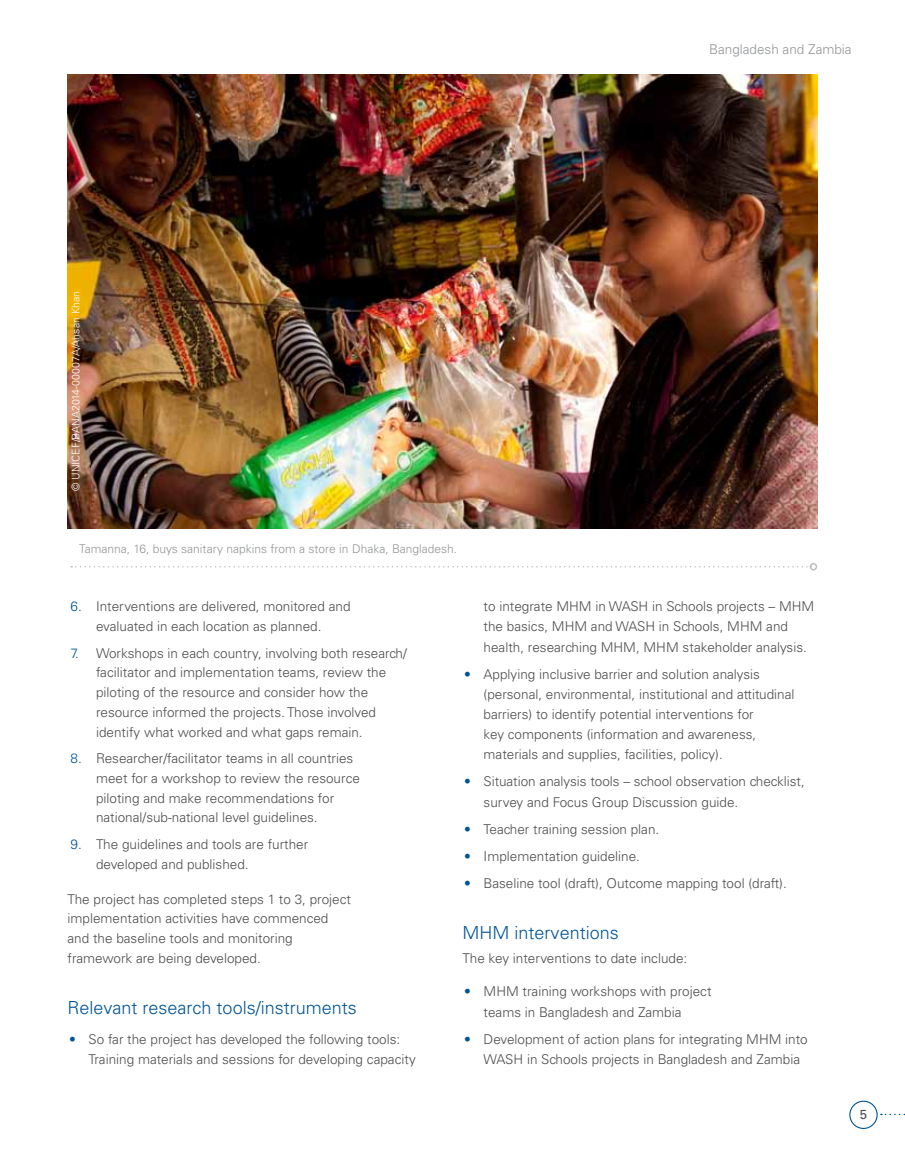
<style>
.page{position:relative;width:905px;height:1165px;background:#fff}
.page>*{position:absolute;margin:0;border:0;box-sizing:border-box;transform-origin:0 0}
.t1{font:300 18px "Univers";color:#005596}
.t2{font:300 13.5px/19.8px "Univers LT Std";color:#4d4d4f}
.t3{font:300 13.5px "Univers";color:#939598}
.t4{font:13.05px "Univers";color:#4d4d4f}
.t5{font:300 12px "Univers LT Std";color:#939598}
.t6{font:300 10.5px "Univers LT Std";color:#fff}
.s1{color:#005596}
</style>
<div class="page">
<div style="left:849px;top:1100px;width:28px;height:29px;border:1px solid #005596;border-radius:50%"></div>
<svg style="left:880px;top:1114px;width:25px;height:1px"></svg>
<img style="left:67px;top:74px;width:750px;height:454px">
<svg style="left:71px;top:566px;width:737px;height:1px"></svg>
<div style="left:809px;top:563px;width:8px;height:7px;border:2px solid #bcbec0;border-radius:50%"></div>
<p class="t3" style="left:709px;top:41px;width:144px">Bangladesh and Zambia</p>
<p class="t6" style="left:70px;top:491px;width:202px;rotate:-90deg">© UNICEF/BANA2014-00007A/Ahsan Khan</p>
<p class="t5" style="left:79px;top:541px;width:379px">Tamanna, 16, buys sanitary napkins from a store in Dhaka, Bangladesh.</p>
<p class="t2" style="left:70px;top:596px;width:281px;text-align:center"><span class="s1">6.</span> Interventions are delivered, monitored and evaluated in each location as planned.</p>
<p class="t2" style="left:96px;top:643px;width:312px;text-indent:-26px"><span class="s1">7.</span> Workshops in each country, involving both research/ facilitator and implementation teams, review the piloting of the resource and consider how the resource informed the projects. Those involved identify what worked and what gaps remain.</p>
<p class="t2" style="left:96px;top:748px;width:265px;text-indent:-26px"><span class="s1">8.</span> Researcher/facilitator teams in all countries meet for a workshop to review the resource piloting and make recommendations for national/sub-national level guidelines.</p>
<p class="t2" style="left:96px;top:834px;width:214px;text-indent:-26px"><span class="s1">9.</span> The guidelines and tools are further developed and published.</p>
<p class="t2" style="left:68px;top:889px;width:285px">The project has completed steps 1 to 3, project implementation activities have commenced and the baseline tools and monitoring framework are being developed.</p>
<h1 class="t1" style="left:68px;top:997px;width:291px">Relevant research tools/instruments</h1>
<p class="t2" style="left:88px;top:1029px;width:329px;text-indent:-19px"><span class="s1">•</span> So far the project has developed the following tools:<br>Training materials and sessions for developing capacity</p>
<p class="t2" style="left:483px;top:596px;width:332px;line-height:20.2px">to integrate MHM in WASH in Schools projects – MHM the basics, MHM and WASH in Schools, MHM and health, researching MHM, MHM stakeholder analysis.</p>
<p class="t2" style="left:483px;top:664px;width:312px;line-height:20.2px;text-indent:-19px"><span class="s1">•</span> Applying inclusive barrier and solution analysis (personal, environmental, institutional and attitudinal barriers) to identify potential interventions for<br>key components (information and awareness, materials and supplies, facilities, policy).</p>
<p class="t2" style="left:483px;top:771px;width:322px;line-height:20.2px;text-indent:-19px"><span class="s1">•</span> Situation analysis tools – school observation checklist, survey and Focus Group Discussion guide.</p>
<p class="t2" style="left:464px;top:819px;width:197px"><span class="s1">•</span> Teacher training session plan.</p>
<p class="t2" style="left:464px;top:846px;width:177px"><span class="s1">•</span> Implementation guideline.</p>
<p class="t2" style="left:464px;top:873px;width:324px"><span class="s1">•</span> Baseline tool (draft), Outcome mapping tool (draft).</p>
<h1 class="t1" style="left:462px;top:922px;width:158px">MHM interventions</h1>
<p class="t2" style="left:462px;top:948px;width:226px">The key interventions to date include:</p>
<p class="t2" style="left:483px;top:981px;width:229px;line-height:20.2px;text-indent:-19px"><span class="s1">•</span> MHM training workshops with project teams in Bangladesh and Zambia</p>
<p class="t2" style="left:483px;top:1028px;width:325px;line-height:20.2px;text-indent:-19px"><span class="s1">•</span> Development of action plans for integrating MHM into<br>WASH in Schools projects in Bangladesh and Zambia</p>
<p class="t4" style="left:859px;top:1106px;width:9px">5</p>
</div>
